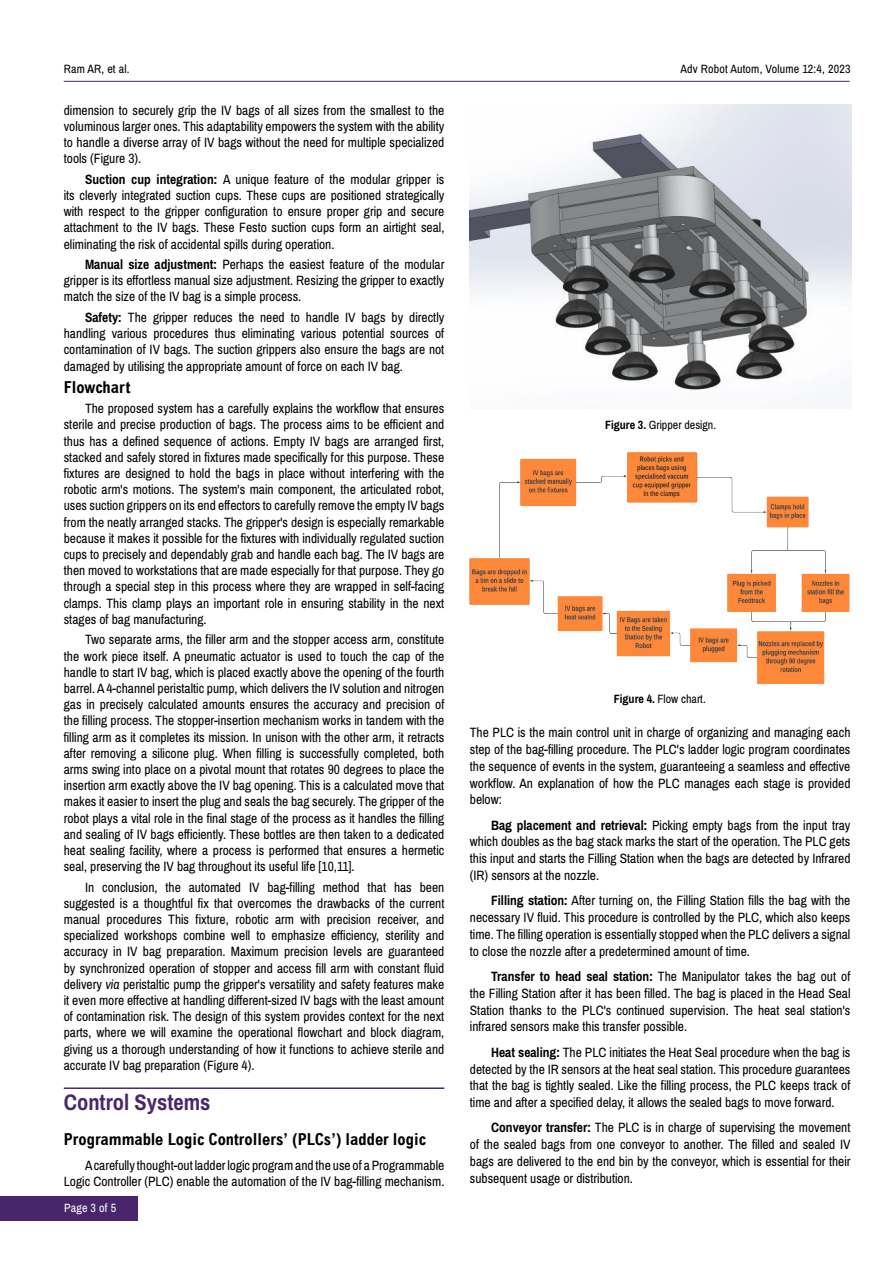
<style>
.page{position:relative;width:893px;height:1263px;background:#fff}
.page>*{position:absolute;margin:0;border:0;box-sizing:border-box;transform-origin:0 0}
.t1{font:700 22.5px "Archivo Narrow";color:#49266c}
.t2{font:700 condensed 16.5px "Arial";color:#000}
.t3{font:13.5px/16.2px "Archivo Narrow";color:#000;text-align:justify}
.t4{font:12px "Archivo Narrow";letter-spacing:.015em;color:#000}
.t5{font:12px "Archivo Narrow";letter-spacing:.015em;color:#fff}
.s1{font-weight:700}
.s2{font-style:italic}
</style>
<div class="page">
<hr style="left:64px;top:81px;width:786px;height:1px;background:#49266c">
<div style="left:0;top:1196px;width:137px;height:24px;background:#49266c"></div>
<hr style="left:64px;top:1087px;width:380px;height:2px;background:#49266c">
<img style="left:470px;top:105px;width:381px;height:285px">
<img style="left:470px;top:453px;width:380px;height:230px">
<p class="t4" style="left:64px;top:61px;width:67px">Ram AR, et al.</p>
<p class="t4" style="left:680px;top:61px;width:172px">Adv Robot Autom, Volume 12:4, 2023</p>
<p class="t3" style="left:64px;top:102px;width:382px">dimension to securely grip the IV bags of all sizes from the smallest to the voluminous larger ones. This adaptability empowers the system with the ability to handle a diverse array of IV bags without the need for multiple specialized tools (Figure 3).</p>
<p class="t3" style="left:64px;top:171px;width:382px;text-indent:21px"><span class="s1">Suction cup integration:</span> A unique feature of the modular gripper is its cleverly integrated suction cups. These cups are positioned strategically with respect to the gripper configuration to ensure proper grip and secure attachment to the IV bags. These Festo suction cups form an airtight seal, eliminating the risk of accidental spills during operation.</p>
<p class="t3" style="left:64px;top:257px;width:382px;text-indent:21px"><span class="s1">Manual size adjustment:</span> Perhaps the easiest feature of the modular gripper is its effortless manual size adjustment. Resizing the gripper to exactly match the size of the IV bag is a simple process.</p>
<p class="t3" style="left:64px;top:309px;width:382px;text-indent:21px"><span class="s1">Safety:</span> The gripper reduces the need to handle IV bags by directly handling various procedures thus eliminating various potential sources of contamination of IV bags. The suction grippers also ensure the bags are not damaged by utilising the appropriate amount of force on each IV bag.</p>
<p class="t2" style="left:64px;top:378px;width:68px">Flowchart</p>
<p class="t3" style="left:64px;top:401px;width:382px;text-indent:21px">The proposed system has a carefully explains the workflow that ensures sterile and precise production of bags. The process aims to be efficient and thus has a defined sequence of actions. Empty IV bags are arranged first, stacked and safely stored in fixtures made specifically for this purpose. These fixtures are designed to hold the bags in place without interfering with the robotic arm's motions. The system's main component, the articulated robot, uses suction grippers on its end effectors to carefully remove the empty IV bags from the neatly arranged stacks. The gripper's design is especially remarkable because it makes it possible for the fixtures with individually regulated suction cups to precisely and dependably grab and handle each bag. The IV bags are then moved to workstations that are made especially for that purpose. They go through a special step in this process where they are wrapped in self-facing clamps. This clamp plays an important role in ensuring stability in the next stages of bag manufacturing.</p>
<p class="t3" style="left:64px;top:632px;width:382px;text-indent:21px">Two separate arms, the filler arm and the stopper access arm, constitute the work piece itself. A pneumatic actuator is used to touch the cap of the handle to start IV bag, which is placed exactly above the opening of the fourth barrel. A 4-channel peristaltic pump, which delivers the IV solution and nitrogen gas in precisely calculated amounts ensures the accuracy and precision of the filling process. The stopper-insertion mechanism works in tandem with the filling arm as it completes its mission. In unison with the other arm, it retracts after removing a silicone plug. When filling is successfully completed, both arms swing into place on a pivotal mount that rotates 90 degrees to place the insertion arm exactly above the IV bag opening. This is a calculated move that makes it easier to insert the plug and seals the bag securely. The gripper of the robot plays a vital role in the final stage of the process as it handles the filling and sealing of IV bags efficiently. These bottles are then taken to a dedicated heat sealing facility, where a process is performed that ensures a hermetic seal, preserving the IV bag throughout its useful life [10,11].</p>
<p class="t3" style="left:64px;top:879px;width:382px;text-indent:21px">In conclusion, the automated IV bag-filling method that has been suggested is a thoughtful fix that overcomes the drawbacks of the current manual procedures This fixture, robotic arm with precision receiver, and specialized workshops combine well to emphasize efficiency, sterility and accuracy in IV bag preparation. Maximum precision levels are guaranteed by synchronized operation of stopper and access fill arm with constant fluid delivery <span class="s2">via</span> peristaltic pump the gripper's versatility and safety features make it even more effective at handling different-sized IV bags with the least amount of contamination risk. The design of this system provides context for the next parts, where we will examine the operational flowchart and block diagram, giving us a thorough understanding of how it functions to achieve sterile and accurate IV bag preparation (Figure 4).</p>
<h1 class="t1" style="left:64px;top:1089px;width:148px">Control Systems</h1>
<p class="t2" style="left:64px;top:1130px;width:364px">Programmable Logic Controllers’ (PLCs’) ladder logic</p>
<p class="t3" style="left:64px;top:1157px;width:382px;text-align:right">A carefully thought-out ladder logic program and the use of a Programmable<br>Logic Controller (PLC) enable the automation of the IV bag-filling mechanism.</p>
<p class="t5" style="left:64px;top:1201px;width:54px">Page 3 of 5</p>
<p class="t4" style="left:605px;top:417px;width:113px"><span class="s1">Figure 3.</span> Gripper design.</p>
<p class="t4" style="left:614px;top:692px;width:93px"><span class="s1">Figure 4.</span> Flow chart.</p>
<p class="t3" style="left:470px;top:724px;width:382px;line-height:16.8px">The PLC is the main control unit in charge of organizing and managing each step of the bag-filling procedure. The PLC's ladder logic program coordinates the sequence of events in the system, guaranteeing a seamless and effective workflow. An explanation of how the PLC manages each stage is provided below:</p>
<p class="t3" style="left:470px;top:817px;width:382px;line-height:16.8px;text-indent:21px"><span class="s1">Bag placement and retrieval:</span> Picking empty bags from the input tray which doubles as the bag stack marks the start of the operation. The PLC gets this input and starts the Filling Station when the bags are detected by Infrared (IR) sensors at the nozzle.</p>
<p class="t3" style="left:470px;top:892px;width:382px;line-height:16.8px;text-indent:21px"><span class="s1">Filling station:</span> After turning on, the Filling Station fills the bag with the necessary IV fluid. This procedure is controlled by the PLC, which also keeps time. The filling operation is essentially stopped when the PLC delivers a signal to close the nozzle after a predetermined amount of time.</p>
<p class="t3" style="left:470px;top:968px;width:382px;line-height:16.8px;text-indent:21px"><span class="s1">Transfer to head seal station:</span> The Manipulator takes the bag out of the Filling Station after it has been filled. The bag is placed in the Head Seal Station thanks to the PLC's continued supervision. The heat seal station's infrared sensors make this transfer possible.</p>
<p class="t3" style="left:470px;top:1044px;width:382px;line-height:16.8px;text-indent:21px"><span class="s1">Heat sealing:</span> The PLC initiates the Heat Seal procedure when the bag is detected by the IR sensors at the heat seal station. This procedure guarantees that the bag is tightly sealed. Like the filling process, the PLC keeps track of time and after a specified delay, it allows the sealed bags to move forward.</p>
<p class="t3" style="left:470px;top:1119px;width:382px;line-height:16.8px;text-indent:21px"><span class="s1">Conveyor transfer:</span> The PLC is in charge of supervising the movement of the sealed bags from one conveyor to another. The filled and sealed IV bags are delivered to the end bin by the conveyor, which is essential for their subsequent usage or distribution.</p>
</div>
